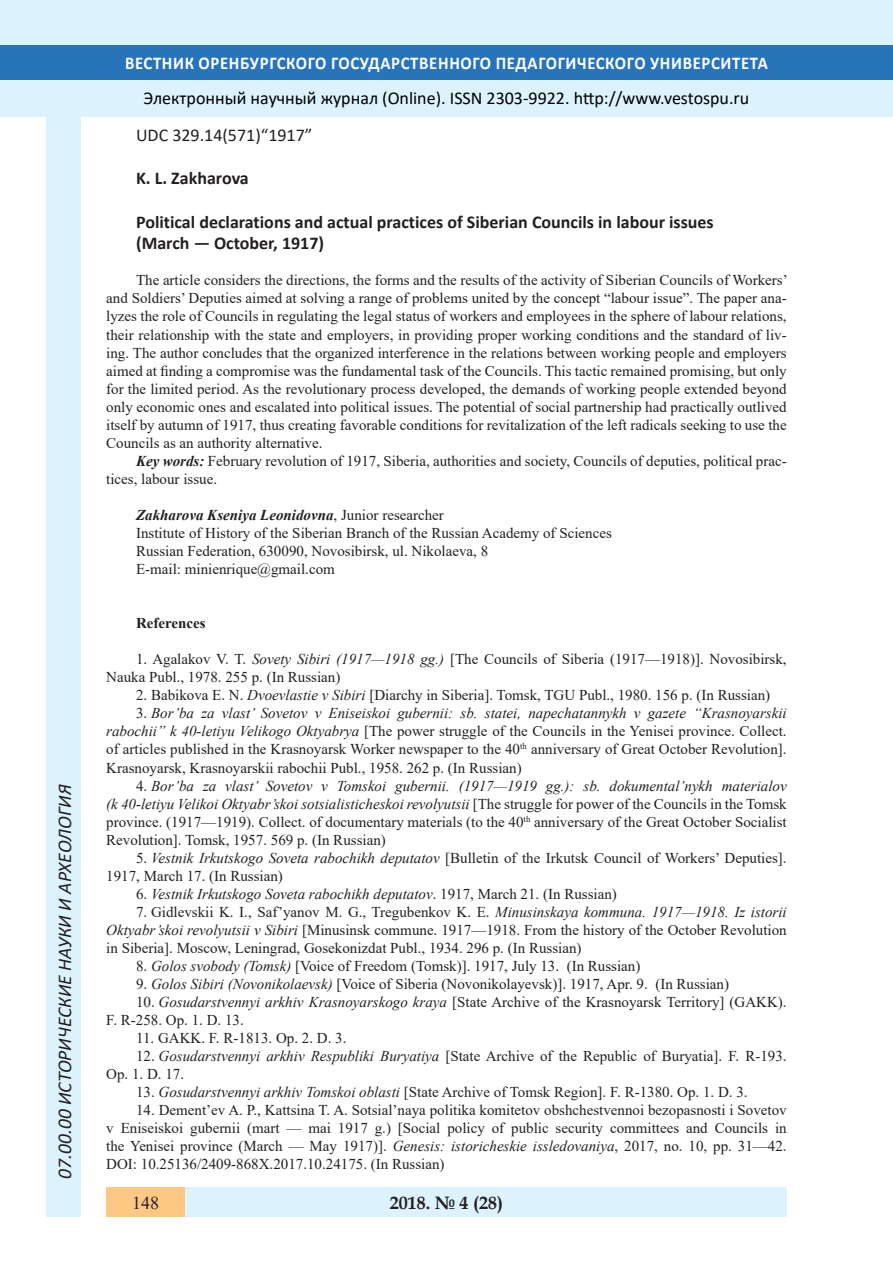
<style>
.page{position:relative;width:893px;height:1263px;background:#fff}
.page>*{position:absolute;margin:0;border:0;box-sizing:border-box;transform-origin:0 0}
.t1{font:italic 19.5px "Calibri";color:#231f20}
.Заголовок_2{font:700 18px "Calibri";color:#231f20}
.t2{font:18px "Calibri";color:#000}
.t3{font:700 18px "Calibri";letter-spacing:.04em;color:#fff;scale:.93 1}
.Заголовок_2-2{font:18px "Calibri";color:#231f20}
.t4{font:700 18px "Book Antiqua";color:#231f20}
.t5{font:18px "Times New Roman";color:#231f20}
.литература{font:15px/18px "Times New Roman";color:#231f20;text-align:justify}
.литература-2{font:italic 15px "Times New Roman";color:#231f20}
.литература-3{font:italic 700 15px "Times New Roman";color:#231f20}
.литература-4{font:700 15px "Times New Roman";color:#231f20}
.s1{font-weight:700;font-style:italic}
.s2{font-weight:400;font-style:normal}
.s3{font-style:italic}
.s4{font-style:normal}
</style>
<div class="page">
<div style="left:0;top:0;width:893px;height:116px;background:#dcf2fc"></div>
<div style="left:0;top:45px;width:893px;height:34px;background:#2873ba"></div>
<div style="left:106px;top:1188px;width:681px;height:29px;background:#dcf2fc"></div>
<div style="left:106px;top:1188px;width:79px;height:29px;background:#fdc784"></div>
<div style="left:47px;top:116px;width:34px;height:1101px;background:#dcf2fc"></div>
<h1 class="t1" style="left:51px;top:1179px;width:395px;rotate:-90deg">07.00.00 ИСТОРИЧЕСКИЕ НАУКИ И АРХЕОЛОГИЯ</h1>
<h1 class="t1" style="left:51px;top:1105px;width:206px;rotate:-90deg">БИОЛОГИЧЕСКИЕ НАУКИ</h1>
<h1 class="t1" style="left:51px;top:1169px;width:11px;rotate:-90deg">3</h1>
<p class="t3" style="left:125px;top:50px;width:693px">ВЕСТНИК ОРЕНБУРГСКОГО ГОСУДАРСТВЕННОГО ПЕДАГОГИЧЕСКОГО УНИВЕРСИТЕТА</p>
<p class="t2" style="left:144px;top:85px;width:607px">Электронный научный журнал (Online). ISSN 2303-9922. http://www.vestospu.ru</p>
<p class="t2" style="left:583px;top:85px;width:13px">t</p>
<p class="t2" style="left:583px;top:85px;width:13px">t</p>
<p class="Заголовок_2-2" style="left:136px;top:123px;width:178px">UDC 329.14(571)“1917”</p>
<p class="Заголовок_2" style="left:136px;top:166px;width:114px">K. L. Zakharova</p>
<p class="Заголовок_2" style="left:136px;top:209px;width:579px">Political declarations and actual practices of Siberian Councils in labour issues</p>
<p class="Заголовок_2" style="left:136px;top:231px;width:190px">(March — October, 1917)</p>
<p class="литература" style="left:106px;top:271px;width:683px;text-indent:30px">The article considers the directions, the forms and the results of the activity of Siberian Councils of Workers’ and Soldiers’ Deputies aimed at solving a range of problems united by the concept “labour issue”. The paper ana&shy;lyzes the role of Councils in regulating the legal status of workers and employees in the sphere of labour relations, their relationship with the state and employers, in providing proper working conditions and the standard of liv&shy;ing. The author concludes that the organized interference in the relations between working people and employers aimed at finding a compromise was the fundamental task of the Councils. This tactic remained promising, but only for the limited period. As the revolutionary process developed, the demands of working people extended beyond only economic ones and escalated into political issues. The potential of social partnership had practically outlived itself by autumn of 1917, thus creating favorable conditions for revitalization of the left radicals seeking to use the Councils as an authority alternative.</p>
<p class="литература" style="left:106px;top:451px;width:682px;text-indent:30px"><span class="s1">Key words:</span> February revolution of 1917, Siberia, authorities and society, Councils of deputies, political prac&shy;tices, labour issue.</p>
<p class="литература-3" style="left:136px;top:504px;width:309px">Zakharova Kseniya Leonidovna<span class="s2">, Junior researcher</span></p>
<p class="литература" style="left:136px;top:523px;width:477px">Institute of History of the Siberian Branch of the Russian Academy of Sciences</p>
<p class="литература" style="left:136px;top:541px;width:354px">Russian Federation, 630090, Novosibirsk, ul. Nikolaeva, 8</p>
<p class="литература" style="left:136px;top:559px;width:200px">E-mail: minienrique@gmail.com</p>
<p class="литература-4" style="left:136px;top:612px;width:71px">References</p>
<p class="литература" style="left:106px;top:650px;width:682px;text-indent:30px">1. Agalakov V. T. <span class="s3">Sovety Sibiri (1917—1918 gg.)</span> [The Councils of Siberia (1917—1918)]. Novosibirsk,<br>Nauka Publ., 1978. 255 p. (In Russian)</p>
<p class="литература" style="left:136px;top:686px;width:636px">2. Babikova E. N. <span class="s3">Dvoevlastie v Sibiri</span> [Diarchy in Siberia]. Tomsk, TGU Publ., 1980. 156 p. (In Russian)</p>
<p class="литература" style="left:106px;top:704px;width:682px;text-indent:30px">3. <span class="s3">Bor’ba za vlast’ Sovetov v Eniseiskoi gubernii: sb. statei, napechatannykh v gazete “Krasnoyarskii rabochii” k 40-letiyu Velikogo Oktyabrya</span> [The power struggle of the Councils in the Yenisei province. Сollect. of articles published in the Krasnoyarsk Worker newspaper to the 40<sup>th</sup> anniversary of Great October Revolution].<br>Krasnoyarsk, Krasnoyarskii rabochii Publ., 1958. 262 p. (In Russian)</p>
<p class="литература" style="left:106px;top:776px;width:682px;text-indent:30px">4. <span class="s3">Bor’ba za vlast’ Sovetov v Tomskoi gubernii. (1917—1919 gg.): sb. dokumental’nykh materialov (k 40-letiyu Velikoi Oktyabr’skoi sotsialisticheskoi revolyutsii</span> [The struggle for power of the Councils in the Tomsk province. (1917—1919). Collect. of documentary materials (to the 40<sup>th</sup> anniversary of the Great October Socialist Revolution]. Tomsk, 1957. 569 p. (In Russian)</p>
<p class="литература" style="left:106px;top:848px;width:682px;text-indent:30px">5. <span class="s3">Vestnik Irkutskogo Soveta rabochikh deputatov</span> [Bulletin of the Irkutsk Council of Workers’ Deputies].<br>1917, March 17. (In Russian)</p>
<p class="литература-2" style="left:136px;top:883px;width:482px"><span class="s4">6.</span> Vestnik Irkutskogo Soveta rabochikh deputatov<span class="s4">. 1917, March 21. (In Russian)</span></p>
<p class="литература" style="left:106px;top:902px;width:682px;text-indent:30px">7. Gidlevskii K. I., Saf’yanov M. G., Tregubenkov K. E. <span class="s3">Minusinskaya kommuna. 1917—1918. Iz istorii Oktyabr’skoi revolyutsii v Sibiri</span> [Minusinsk commune. 1917—1918. From the history of the October Revolution in Siberia]. Moscow, Leningrad, Gosekonizdat Publ., 1934. 296 p. (In Russian)</p>
<p class="литература" style="left:136px;top:956px;width:506px">8. <span class="s3">Golos svobody (Tomsk)</span> [Voice of Freedom (Tomsk)]. 1917, July 13. (In Russian)</p>
<p class="литература" style="left:136px;top:974px;width:594px">9. <span class="s3">Golos Sibiri (Novonikolaevsk)</span> [Voice of Siberia (Novonikolayevsk)]. 1917, Apr. 9. (In Russian)</p>
<p class="литература" style="left:106px;top:992px;width:682px;text-indent:30px">10. <span class="s3">Gosudarstvennyi arkhiv Krasnoyarskogo kraya</span> [State Archive of the Krasnoyarsk Territory] (GAKK).<br>F. R-258. Op. 1. D. 13.</p>
<p class="литература" style="left:136px;top:1029px;width:212px">11. GAKK. F. R-1813. Op. 2. D. 3.</p>
<p class="литература" style="left:106px;top:1047px;width:682px;text-indent:30px">12. <span class="s3">Gosudarstvennyi arkhiv Respubliki Buryatiya</span> [State Archive of the Republic of Buryatia]. F. R-193.<br>Op. 1. D. 17.</p>
<p class="литература" style="left:136px;top:1083px;width:613px">13. <span class="s3">Gosudarstvennyi arkhiv Tomskoi oblasti</span> [State Archive of Tomsk Region]. F. R-1380. Op. 1. D. 3.</p>
<p class="литература" style="left:106px;top:1101px;width:682px;text-indent:30px">14. Dement’ev A. P., Kattsina T. A. Sotsial’naya politika komitetov obshchestvennoi bezopasnosti i Sovetov v Eniseiskoi gubernii (mart — mai 1917 g.) [Social policy of public security committees and Councils in the Yenisei province (March — May 1917)]. <span class="s3">Genesis: istoricheskie issledovaniya</span>, 2017, no. 10, pp. 31—42.<br>DOI: 10.25136/2409-868X.2017.10.24175. (In Russian)</p>
<p class="t4" style="left:390px;top:1190px;width:115px">2018. № 4 (28)</p>
<p class="t5" style="left:132px;top:1190px;width:28px">148</p>
<p class="t4" style="left:460px;top:1190px;width:39px">2 6</p>
<p class="t4" style="left:460px;top:1190px;width:39px">1 5</p>
</div>
